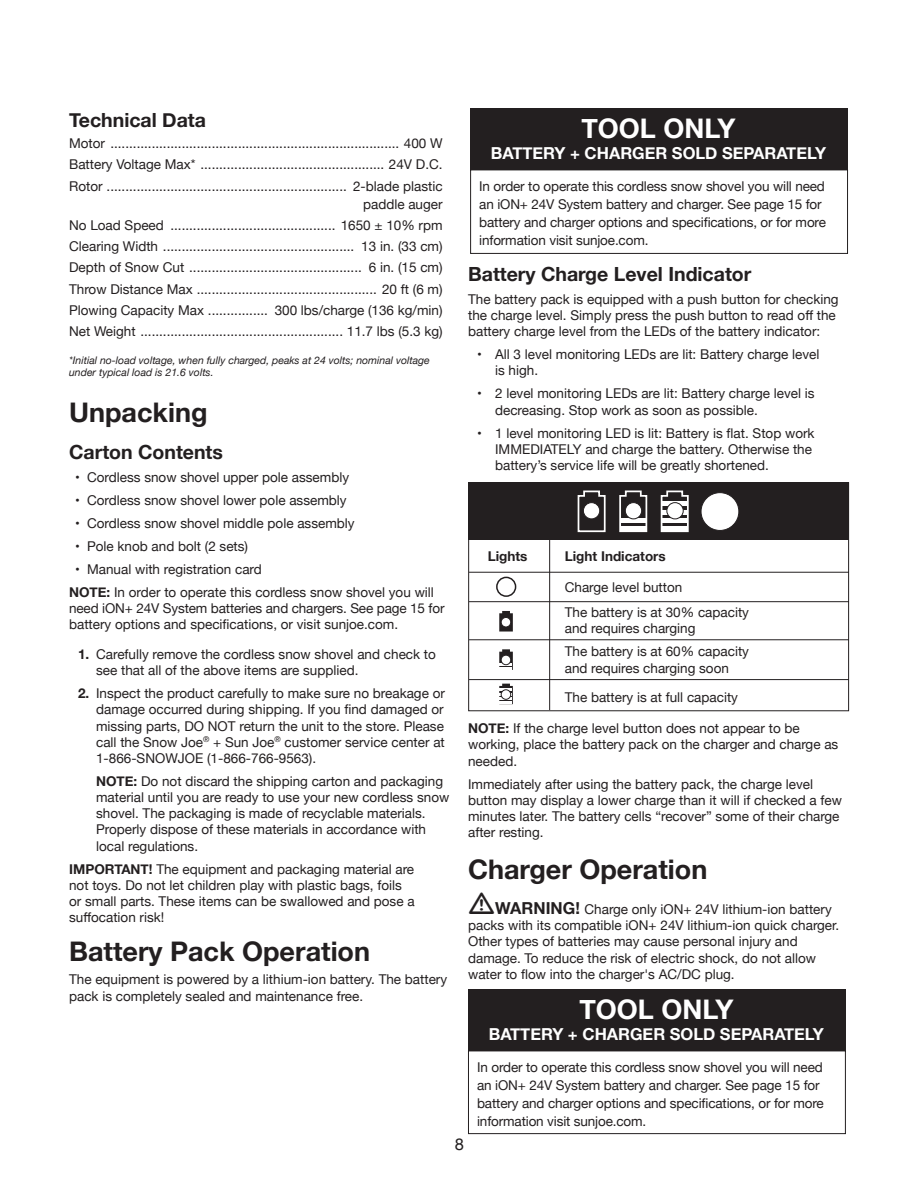
<style>
.page{position:relative;width:918px;height:1188px;background:#fff}
.page>*{position:absolute;margin:0;border:0;box-sizing:border-box;transform-origin:0 0}
.t1{font:700 27px "Helvetica Neue";color:#231f20}
.t2{font:700 27px "Helvetica Neue";color:#fff}
.t3{font:700 19.5px "Helvetica Neue";color:#231f20}
.t4{font:700 16.5px "Helvetica Neue";color:#fff}
.t5{font:16.5px "Helvetica Neue";color:#231f20}
.t6{font:13.5px/16.2px "Helvetica Neue";color:#231f20}
.t7{font:700 13.5px "Helvetica Neue";color:#231f20}
.t8{font:italic 10.5px/12.6px "Helvetica Neue";color:#231f20}
.s1{font-weight:700}
.s2{font-weight:700;font-size:16.5px}
</style>
<div class="page">
<div style="left:470px;top:170px;width:378px;height:84px;border:1px solid #231f20"></div>
<div style="left:470px;top:108px;width:378px;height:62px;background:#231f20"></div>
<div style="left:468px;top:482px;width:380px;height:58px;background:#231f20"></div>
<hr style="left:469px;top:572px;width:380px;height:1px;background:#231f20">
<hr style="left:469px;top:601px;width:380px;height:1px;background:#231f20">
<hr style="left:469px;top:639px;width:380px;height:1px;background:#231f20">
<hr style="left:469px;top:679px;width:380px;height:1px;background:#231f20">
<hr style="left:549px;top:532px;width:1px;height:178px;background:#231f20">
<div style="left:496px;top:577px;width:20px;height:20px;border:2px solid #231f20;border-radius:50%"></div>
<svg style="left:499px;top:611px;width:14px;height:21px"></svg>
<div style="left:501px;top:617px;width:10px;height:10px;background:#fff;border-radius:50%"></div>
<div style="left:501px;top:617px;width:10px;height:10px;border:1px solid #231f20;border-radius:50%"></div>
<svg style="left:499px;top:649px;width:14px;height:21px"></svg>
<div style="left:501px;top:655px;width:10px;height:10px;background:#fff;border-radius:50%"></div>
<div style="left:501px;top:655px;width:10px;height:10px;border:1px solid #231f20;border-radius:50%"></div>
<svg style="left:499px;top:684px;width:14px;height:20px"></svg>
<div style="left:501px;top:690px;width:10px;height:9px;background:#fff;border-radius:50%"></div>
<div style="left:501px;top:690px;width:10px;height:10px;border:1px solid #231f20;border-radius:50%"></div>
<svg style="left:619px;top:490px;width:29px;height:43px"></svg>
<div style="left:620px;top:518px;width:26px;height:5px;background:#fff"></div>
<hr style="left:620px;top:527px;width:26px;height:4px;background:#fff">
<div style="left:625px;top:503px;width:17px;height:16px;background:#fff;border-radius:50%"></div>
<div style="left:625px;top:502px;width:17px;height:17px;border:1px solid #231f20;border-radius:50%"></div>
<div style="left:701px;top:493px;width:38px;height:37px;background:#fff;border-radius:50%"></div>
<div style="left:701px;top:492px;width:38px;height:39px;border:1px solid #231f20;border-radius:50%"></div>
<svg style="left:577px;top:490px;width:29px;height:43px"></svg>
<svg style="left:660px;top:490px;width:29px;height:43px"></svg>
<hr style="left:662px;top:519px;width:26px;height:4px;background:#fff">
<hr style="left:662px;top:527px;width:26px;height:4px;background:#fff">
<svg style="left:662px;top:502px;width:26px;height:4px"></svg>
<hr style="left:662px;top:510px;width:26px;height:4px;background:#fff">
<div style="left:667px;top:503px;width:16px;height:16px;background:#fff;border-radius:50%"></div>
<div style="left:667px;top:502px;width:17px;height:17px;border:1px solid #231f20;border-radius:50%"></div>
<div style="left:468px;top:1051px;width:378px;height:83px;border:1px solid #231f20"></div>
<div style="left:468px;top:989px;width:377px;height:62px;background:#231f20"></div>
<h2 class="t3" style="left:69px;top:105px;width:138px">Technical Data</h2>
<p class="t6" style="left:69px;top:134px;width:375px;line-height:21.3px;text-align:justify">Motor ............................................................................. 400 W Battery Voltage Max* ................................................. 24V D.C.<br>Rotor ................................................................ 2-blade plastic</p>
<p class="t6" style="left:69px;top:215px;width:375px;line-height:21.3px;text-align:justify">No Load Speed ............................................ 1650 ± 10% rpm Clearing Width ................................................... 13 in. (33 cm)<br>Depth of Snow Cut .............................................. 6 in. (15 cm)<br>Throw Distance Max ................................................ 20 ft (6 m)<br>Plowing Capacity Max ................ 300 lbs/charge (136 kg/min)<br>Net Weight ...................................................... 11.7 lbs (5.3 kg)</p>
<p class="t8" style="left:69px;top:354px;width:362px">*Initial no-load voltage, when fully charged, peaks at 24 volts; nominal voltage under typical load is 21.6 volts.</p>
<h1 class="t1" style="left:69px;top:391px;width:140px">Unpacking</h1>
<h2 class="t3" style="left:69px;top:437px;width:155px">Carton Contents</h2>
<p class="t6" style="left:75px;top:470px;width:276px">• Cordless snow shovel upper pole assembly</p>
<p class="t6" style="left:75px;top:493px;width:273px">• Cordless snow shovel lower pole assembly</p>
<p class="t6" style="left:75px;top:516px;width:281px">• Cordless snow shovel middle pole assembly</p>
<p class="t6" style="left:75px;top:539px;width:175px">• Pole knob and bolt (2 sets)</p>
<p class="t6" style="left:69px;top:558px;width:366px;line-height:23px;text-indent:6px">• Manual with registration card<br><span class="s1">NOTE:</span> In order to operate this cordless snow shovel you will</p>
<p class="t6" style="left:69px;top:601px;width:377px">need iON+ 24V System batteries and chargers. See page 15 for battery options and specifications, or visit sunjoe.com.</p>
<p class="t6" style="left:96px;top:647px;width:341px;text-indent:-18px"><span class="s1">1.</span> Carefully remove the cordless snow shovel and check to see that all of the above items are supplied.</p>
<p class="t6" style="left:96px;top:686px;width:350px;text-align:justify;text-indent:-18px"><span class="s1">2.</span> Inspect the product carefully to make sure no breakage or damage occurred during shipping. If you find damaged or missing parts, DO NOT return the unit to the store. Please call the Snow Joe<sup>®</sup> + Sun Joe<sup>®</sup> customer service center at 1-866-SNOWJOE (1-866-766-9563).</p>
<p class="t6" style="left:96px;top:774px;width:355px"><span class="s1">NOTE:</span> Do not discard the shipping carton and packaging material until you are ready to use your new cordless snow shovel. The packaging is made of recyclable materials.<br>Properly dispose of these materials in accordance with local regulations.</p>
<p class="t6" style="left:69px;top:861px;width:347px"><span class="s1">IMPORTANT!</span> The equipment and packaging material are not toys. Do not let children play with plastic bags, foils or small parts. These items can be swallowed and pose a suffocation risk!</p>
<h1 class="t1" style="left:69px;top:931px;width:303px">Battery Pack Operation</h1>
<p class="t6" style="left:69px;top:972px;width:380px">The equipment is powered by a lithium-ion battery. The battery pack is completely sealed and maintenance free.</p>
<h1 class="t2" style="left:581px;top:107px;width:156px">TOOL ONLY</h1>
<p class="t4" style="left:491px;top:140px;width:337px">BATTERY + CHARGER SOLD SEPARATELY</p>
<p class="t6" style="left:479px;top:178px;width:348px;line-height:18px">In order to operate this cordless snow shovel you will need an iON+ 24V System battery and charger. See page 15 for battery and charger options and specifications, or for more information visit sunjoe.com.</p>
<h2 class="t3" style="left:468px;top:259px;width:285px">Battery Charge Level Indicator</h2>
<p class="t6" style="left:468px;top:292px;width:372px">The battery pack is equipped with a push button for checking the charge level. Simply press the push button to read off the battery charge level from the LEDs of the battery indicator:</p>
<p class="t6" style="left:495px;top:347px;width:326px;text-indent:-18px">• All 3 level monitoring LEDs are lit: Battery charge level is high.</p>
<p class="t6" style="left:495px;top:386px;width:321px;text-indent:-18px">• 2 level monitoring LEDs are lit: Battery charge level is decreasing. Stop work as soon as possible.</p>
<p class="t6" style="left:495px;top:425px;width:321px;text-indent:-18px">• 1 level monitoring LED is lit: Battery is flat. Stop work<br>IMMEDIATELY and charge the battery. Otherwise the battery’s service life will be greatly shortened.</p>
<p class="t7" style="left:488px;top:546px;width:41px">Lights</p>
<p class="t7" style="left:565px;top:546px;width:102px">Light Indicators</p>
<p class="t6" style="left:565px;top:576px;width:186px;line-height:25px">Charge level button<br>The battery is at 30% capacity</p>
<p class="t6" style="left:565px;top:618px;width:186px;line-height:23px">and requires charging<br>The battery is at 60% capacity</p>
<p class="t6" style="left:565px;top:654px;width:175px;line-height:29.4px">and requires charging soon<br>The battery is at full capacity</p>
<p class="t6" style="left:468px;top:721px;width:372px"><span class="s1">NOTE:</span> If the charge level button does not appear to be working, place the battery pack on the charger and charge as needed.</p>
<p class="t6" style="left:468px;top:776px;width:375px">Immediately after using the battery pack, the charge level button may display a lower charge than it will if checked a few minutes later. The battery cells “recover” some of their charge after resting.</p>
<h1 class="t1" style="left:468px;top:848px;width:241px">Charger Operation</h1>
<p class="t6" style="left:468px;top:902px;width:373px;text-indent:27px"><span class="s2">WARNING!</span> Charge only iON+ 24V lithium-ion battery packs with its compatible iON+ 24V lithium-ion quick charger.<br>Other types of batteries may cause personal injury and damage. To reduce the risk of electric shock, do not allow water to flow into the charger's AC/DC plug.</p>
<h1 class="t2" style="left:579px;top:988px;width:156px">TOOL ONLY</h1>
<p class="t4" style="left:489px;top:1021px;width:337px">BATTERY + CHARGER SOLD SEPARATELY</p>
<p class="t6" style="left:477px;top:1059px;width:348px;line-height:18px">In order to operate this cordless snow shovel you will need an iON+ 24V System battery and charger. See page 15 for battery and charger options and specifications, or for more information visit sunjoe.com.</p>
<p class="t5" style="left:455px;top:1132px;width:11px">8</p>
</div>
